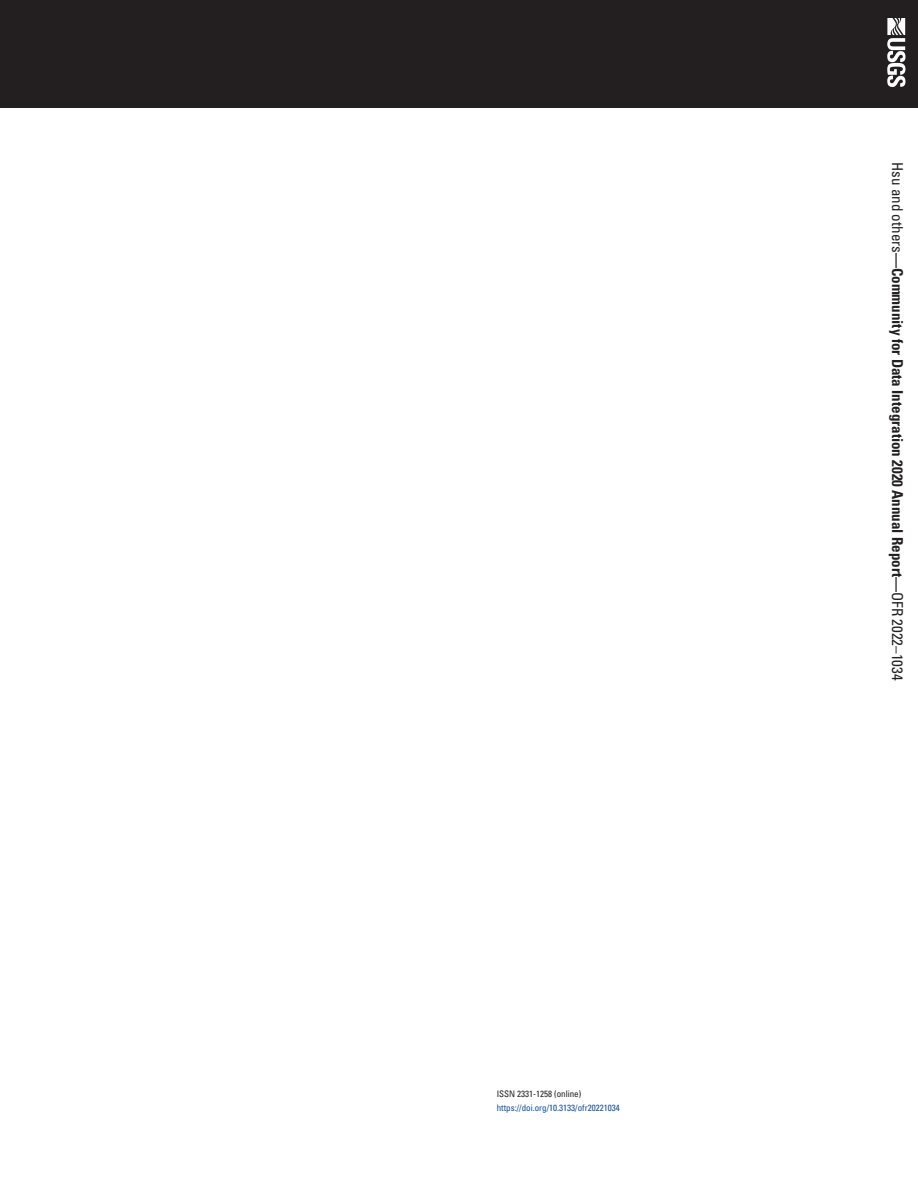
<style>
.page{position:relative;width:918px;height:1188px;background:#fff}
.page>*{position:absolute;margin:0;border:0;box-sizing:border-box;transform-origin:0 0}
.SpineTitle{font:700 condensed 15px "Univers";color:#231f20}
.DOI{font:condensed 9px "Univers";color:#0d4da1}
.ISSN{font:condensed 9px "Univers";color:#231f20}
.s1{font-weight:400}
</style>
<div class="page">
<div style="left:0;top:0;width:918px;height:108px;background:#231f20"></div>
<svg style="left:887px;top:18px;width:18px;height:69px"></svg>
<p class="ISSN" style="left:497px;top:1088px;width:86px">ISSN 2331-1258 (online)</p>
<p class="DOI" style="left:497px;top:1102px;width:124px">https://doi.org/10.3133/ofr20221034</p>
<p class="SpineTitle" style="left:907px;top:162px;width:520px;rotate:90deg"><span class="s1">Hsu and others</span>—Community for Data Integration 2020 Annual Report—<span class="s1">OFR 2022–1034</span></p>
</div>
